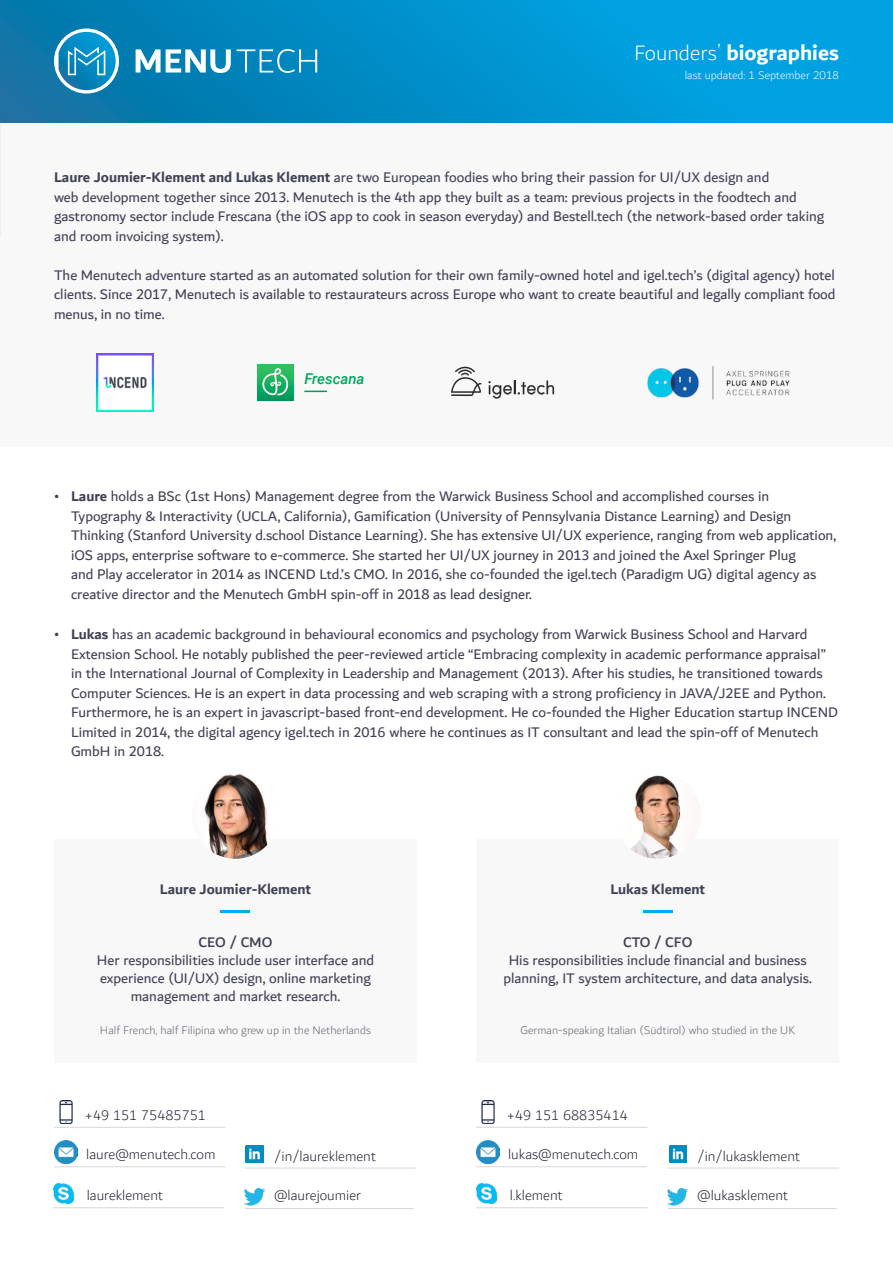
<style>
.page{position:relative;width:893px;height:1263px;background:#fff}
.page>*{position:absolute;margin:0;border:0;box-sizing:border-box;transform-origin:0 0}
.t1{font:700 22.5px "Dubai";color:#fff}
.t2{font:15px/19.5px "Dubai";color:#424257}
.t3{font:300 15px "Dubai";color:#232035}
.t4{font:700 15px "Dubai";color:#424257}
.t5{font:500 15px "Dubai";color:#424257}
.t6{font:italic 500 15px "Roboto";color:#00a65d}
.t7{font:300 12px "Dubai";color:#63636d}
.t8{font:300 12px "Dubai";color:#fff}
.s1{font-weight:300}
.s2{font-weight:700}
</style>
<div class="page">
<div style="left:0;top:120px;width:893px;height:326px;background:#f8f8f9"></div>
<div style="left:54px;top:839px;width:363px;height:224px;background:#f8f8f9"></div>
<div style="left:476px;top:839px;width:363px;height:224px;background:#f8f8f9"></div>
<img style="left:59px;top:1100px;width:14px;height:23px">
<img style="left:481px;top:1100px;width:14px;height:23px">
<hr style="left:0;top:122px;width:1px;height:114px;background:#ededee">
<svg style="left:0;top:0;width:893px;height:122px;background:#0190cb"></svg>
<svg style="left:54px;top:28px;width:65px;height:66px"></svg>
<svg style="left:59px;top:32px;width:57px;height:58px;background:#339ecb"></svg>
<svg style="left:136px;top:49px;width:95px;height:24px"></svg>
<svg style="left:237px;top:49px;width:80px;height:24px;background:#319cc9"></svg>
<hr style="left:245px;top:1208px;width:169px;height:1px;background:#d5d7d8">
<hr style="left:668px;top:1208px;width:169px;height:1px;background:#d5d7d8">
<hr style="left:245px;top:1168px;width:171px;height:1px;background:#d5d7d8">
<hr style="left:668px;top:1168px;width:171px;height:1px;background:#d5d7d8">
<hr style="left:53px;top:1207px;width:171px;height:1px;background:#d5d7d8">
<hr style="left:476px;top:1207px;width:171px;height:1px;background:#d5d7d8">
<hr style="left:54px;top:1127px;width:172px;height:1px;background:#d5d7d8">
<hr style="left:476px;top:1127px;width:171px;height:1px;background:#d5d7d8">
<hr style="left:54px;top:1166px;width:172px;height:1px;background:#d5d7d8">
<hr style="left:476px;top:1166px;width:171px;height:1px;background:#d5d7d8">
<img style="left:244px;top:1188px;width:22px;height:21px">
<img style="left:667px;top:1188px;width:22px;height:21px">
<img style="left:246px;top:1145px;width:18px;height:18px">
<img style="left:669px;top:1145px;width:18px;height:18px">
<img style="left:54px;top:1141px;width:23px;height:23px">
<img style="left:476px;top:1141px;width:23px;height:23px">
<img style="left:53px;top:1183px;width:20px;height:21px">
<img style="left:476px;top:1183px;width:20px;height:21px">
<hr style="left:221px;top:910px;width:29px;height:3px;background:#00aeef">
<hr style="left:643px;top:910px;width:30px;height:3px;background:#00aeef">
<img style="left:192px;top:772px;width:87px;height:87px;border-radius:43px">
<img style="left:614px;top:772px;width:87px;height:87px;border-radius:43px">
<img style="left:96px;top:354px;width:58px;height:57px">
<img style="left:257px;top:365px;width:36px;height:36px">
<svg style="left:304px;top:391px;width:23px;height:1px"></svg>
<svg style="left:451px;top:367px;width:30px;height:29px"></svg>
<svg style="left:488px;top:381px;width:66px;height:18px"></svg>
<img style="left:647px;top:366px;width:143px;height:34px">
<h1 class="t1" style="left:634px;top:39px;width:206px"><span class="s1">Founders’</span> biographies</h1>
<p class="t8" style="left:685px;top:66px;width:156px">last updated: 1 September 2018</p>
<p class="t2" style="left:54px;top:167px;width:772px"><span class="s2">Laure Joumier-Klement and Lukas Klement</span> are two European foodies who bring their passion for UI/UX design and<br>web development together since 2013. Menutech is the 4th app they built as a team: previous projects in the foodtech and gastronomy sector include Frescana (the iOS app to cook in season everyday) and Bestell.tech (the network-based order taking and room invoicing system).</p>
<p class="t2" style="left:54px;top:265px;width:783px;text-align:justify">The Menutech adventure started as an automated solution for their own family-owned hotel and igel.tech’s (digital agency) hotel clients. Since 2017, Menutech is available to restaurateurs across Europe who want to create beautiful and legally compliant food menus, in no time.</p>
<p class="t6" style="left:304px;top:369px;width:62px">Frescana</p>
<p class="t2" style="left:71px;top:486px;width:767px;text-indent:-17px"><span class="s2">• Laure</span> holds a BSc (1st Hons) Management degree from the Warwick Business School and accomplished courses in Typography &amp; Interactivity (UCLA, California), Gamification (University of Pennsylvania Distance Learning) and Design Thinking (Stanford University d.school Distance Learning). She has extensive UI/UX experience, ranging from web application, iOS apps, enterprise software to e-commerce. She started her UI/UX journey in 2013 and joined the Axel Springer Plug<br>and Play accelerator in 2014 as INCEND Ltd.’s CMO. In 2016, she co-founded the igel.tech (Paradigm UG) digital agency as creative director and the Menutech GmbH spin-off in 2018 as lead designer.</p>
<p class="t2" style="left:71px;top:624px;width:769px;text-indent:-17px"><span class="s2">• Lukas</span> has an academic background in behavioural economics and psychology from Warwick Business School and Harvard Extension School. He notably published the peer-reviewed article “Embracing complexity in academic performance appraisal” in the International Journal of Complexity in Leadership and Management (2013). After his studies, he transitioned towards Computer Sciences. He is an expert in data processing and web scraping with a strong proficiency in JAVA/J2EE and Python.<br>Furthermore, he is an expert in javascript-based front-end development. He co-founded the Higher Education startup INCEND Limited in 2014, the digital agency igel.tech in 2016 where he continues as IT consultant and lead the spin-off of Menutech GmbH in 2018.</p>
<p class="t4" style="left:160px;top:880px;width:153px">Laure Joumier-Klement</p>
<p class="t4" style="left:610px;top:880px;width:96px">Lukas Klement</p>
<p class="t5" style="left:198px;top:933px;width:75px">CEO / CMO</p>
<p class="t2" style="left:97px;top:951px;width:279px;line-height:18px;text-align:center">Her responsibilities include user interface and experience (UI/UX) design, online marketing management and market research.</p>
<p class="t5" style="left:623px;top:933px;width:71px">CTO / CFO</p>
<p class="t2" style="left:503px;top:951px;width:310px;line-height:18px;text-align:center">His responsibilities include financial and business planning, IT system architecture, and data analysis.</p>
<p class="t7" style="left:100px;top:1021px;width:273px">Half French, half Filipina who grew up in the Netherlands</p>
<p class="t7" style="left:520px;top:1021px;width:276px">German-speaking Italian (Südtirol) who studied in the UK</p>
<p class="t3" style="left:85px;top:1103px;width:123px">+49 151 75485751</p>
<p class="t3" style="left:507px;top:1103px;width:123px">+49 151 68835414</p>
<p class="t3" style="left:86px;top:1142px;width:131px">laure@menutech.com</p>
<p class="t3" style="left:274px;top:1144px;width:103px">/in/laureklement</p>
<p class="t3" style="left:508px;top:1142px;width:132px">lukas@menutech.com</p>
<p class="t3" style="left:697px;top:1144px;width:104px">/in/lukasklement</p>
<p class="t3" style="left:87px;top:1184px;width:78px">laureklement</p>
<p class="t3" style="left:274px;top:1184px;width:89px">@laurejoumier</p>
<p class="t3" style="left:510px;top:1184px;width:54px">l.klement</p>
<p class="t3" style="left:697px;top:1184px;width:92px">@lukasklement</p>
</div>
